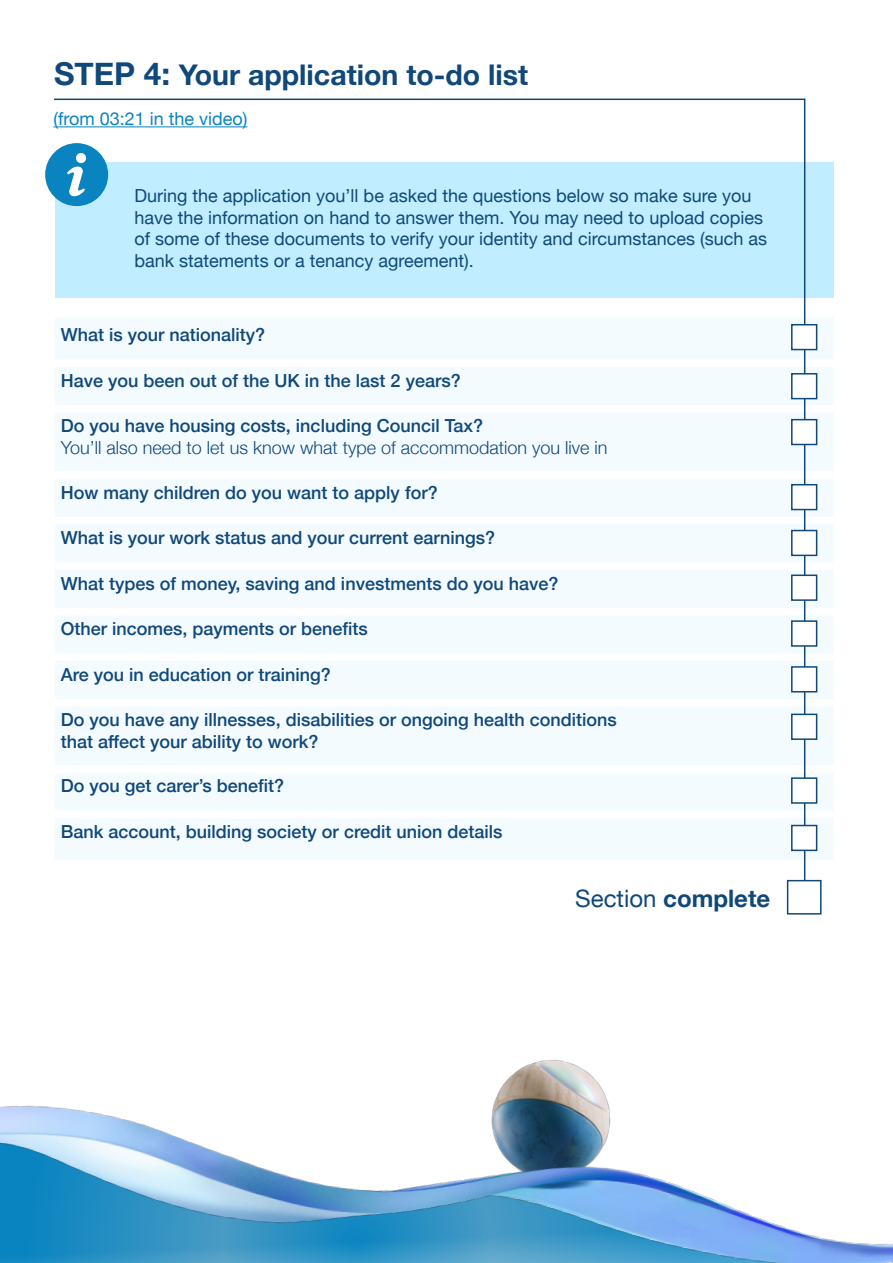
<style>
.page{position:relative;width:893px;height:1263px;background:#fff}
.page>*{position:absolute;margin:0;border:0;box-sizing:border-box;transform-origin:0 0}
.t1{font:700 28.5px "Helvetica Neue";color:#10487a}
.t2{font:700 24px "Helvetica Neue";color:#10487a}
.t3{font:500 18px/21.6px "Helvetica Neue";color:#10487a}
.t4{font:18px/21.6px "Helvetica Neue";color:#10487a}
.t5{font:300 18px "Helvetica Neue";color:#10487a}
.t6{font:18px "Helvetica Neue";color:#0984c0}
.s1{font-size:31.5px}
.s2{font-weight:400}
</style>
<div class="page">
<img style="left:0;top:1060px;width:893px;height:203px">
<div style="left:55px;top:318px;width:778px;height:542px;background:#f3fbff"></div>
<div style="left:55px;top:359px;width:778px;height:8px;background:#fff"></div>
<div style="left:55px;top:405px;width:778px;height:7px;background:#fff"></div>
<div style="left:55px;top:471px;width:778px;height:8px;background:#fff"></div>
<div style="left:55px;top:517px;width:778px;height:7px;background:#fff"></div>
<div style="left:55px;top:562px;width:778px;height:8px;background:#fff"></div>
<div style="left:55px;top:608px;width:778px;height:7px;background:#fff"></div>
<div style="left:55px;top:653px;width:778px;height:8px;background:#fff"></div>
<div style="left:55px;top:699px;width:778px;height:7px;background:#fff"></div>
<div style="left:55px;top:765px;width:778px;height:8px;background:#fff"></div>
<div style="left:55px;top:811px;width:778px;height:7px;background:#fff"></div>
<hr style="left:54px;top:99px;width:750px;height:1px;background:#10487a">
<hr style="left:53px;top:126px;width:194px;height:1px;background:#0984c0">
<div style="left:55px;top:162px;width:778px;height:136px;background:#c0edff"></div>
<hr style="left:804px;top:99px;width:1px;height:782px;background:#10487a">
<div style="left:787px;top:880px;width:34px;height:34px;border:2px solid #10487a"></div>
<div style="left:791px;top:324px;width:26px;height:26px;background:#fff;border:2px solid #10487a"></div>
<div style="left:791px;top:373px;width:26px;height:26px;background:#fff;border:2px solid #10487a"></div>
<div style="left:791px;top:419px;width:26px;height:26px;background:#fff;border:2px solid #10487a"></div>
<div style="left:791px;top:484px;width:26px;height:26px;background:#fff;border:2px solid #10487a"></div>
<div style="left:791px;top:530px;width:26px;height:26px;background:#fff;border:2px solid #10487a"></div>
<div style="left:791px;top:574px;width:26px;height:27px;background:#fff;border:2px solid #10487a"></div>
<div style="left:791px;top:620px;width:26px;height:27px;background:#fff;border:2px solid #10487a"></div>
<div style="left:791px;top:666px;width:26px;height:26px;background:#fff;border:2px solid #10487a"></div>
<div style="left:791px;top:714px;width:26px;height:26px;background:#fff;border:2px solid #10487a"></div>
<div style="left:791px;top:777px;width:26px;height:27px;background:#fff;border:2px solid #10487a"></div>
<div style="left:791px;top:825px;width:26px;height:26px;background:#fff;border:2px solid #10487a"></div>
<div style="left:45px;top:143px;width:63px;height:63px;background:#0984c0;border-radius:50%"></div>
<svg style="left:67px;top:167px;width:18px;height:29px"></svg>
<div style="left:76px;top:153px;width:10px;height:10px;background:#fff;border-radius:50%"></div>
<h1 class="t1" style="left:54px;top:53px;width:476px"><span class="s1">STEP 4:</span> Your application to-do list</h1>
<p class="t6" style="left:53px;top:106px;width:196px">(from 03:21 in the video)</p>
<p class="t4" style="left:135px;top:186px;width:634px">During the application you’ll be asked the questions below so make sure you have the information on hand to answer them. You may need to upload copies of some of these documents to verify your identity and circumstances (such as bank statements or a tenancy agreement).</p>
<p class="t3" style="left:61px;top:323px;width:206px">What is your nationality?</p>
<p class="t3" style="left:61px;top:368px;width:401px">Have you been out of the UK in the last 2 years?</p>
<p class="t3" style="left:61px;top:414px;width:424px">Do you have housing costs, including Council Tax?</p>
<p class="t5" style="left:61px;top:433px;width:548px">You’ll also need to let us know what type of accommodation you live in</p>
<p class="t3" style="left:61px;top:480px;width:378px">How many children do you want to apply for?</p>
<p class="t3" style="left:61px;top:525px;width:436px">What is your work status and your current earnings?</p>
<p class="t3" style="left:61px;top:571px;width:499px">What types of money, saving and investments do you have?</p>
<p class="t3" style="left:61px;top:616px;width:309px">Other incomes, payments or benefits</p>
<p class="t3" style="left:61px;top:662px;width:272px">Are you in education or training?</p>
<p class="t3" style="left:61px;top:708px;width:557px">Do you have any illnesses, disabilities or ongoing health conditions that affect your ability to work?</p>
<p class="t3" style="left:61px;top:774px;width:225px">Do you get carer’s benefit?</p>
<p class="t3" style="left:61px;top:819px;width:443px">Bank account, building society or credit union details</p>
<h2 class="t2" style="left:575px;top:879px;width:197px"><span class="s2">Section</span> complete</h2>
</div>
